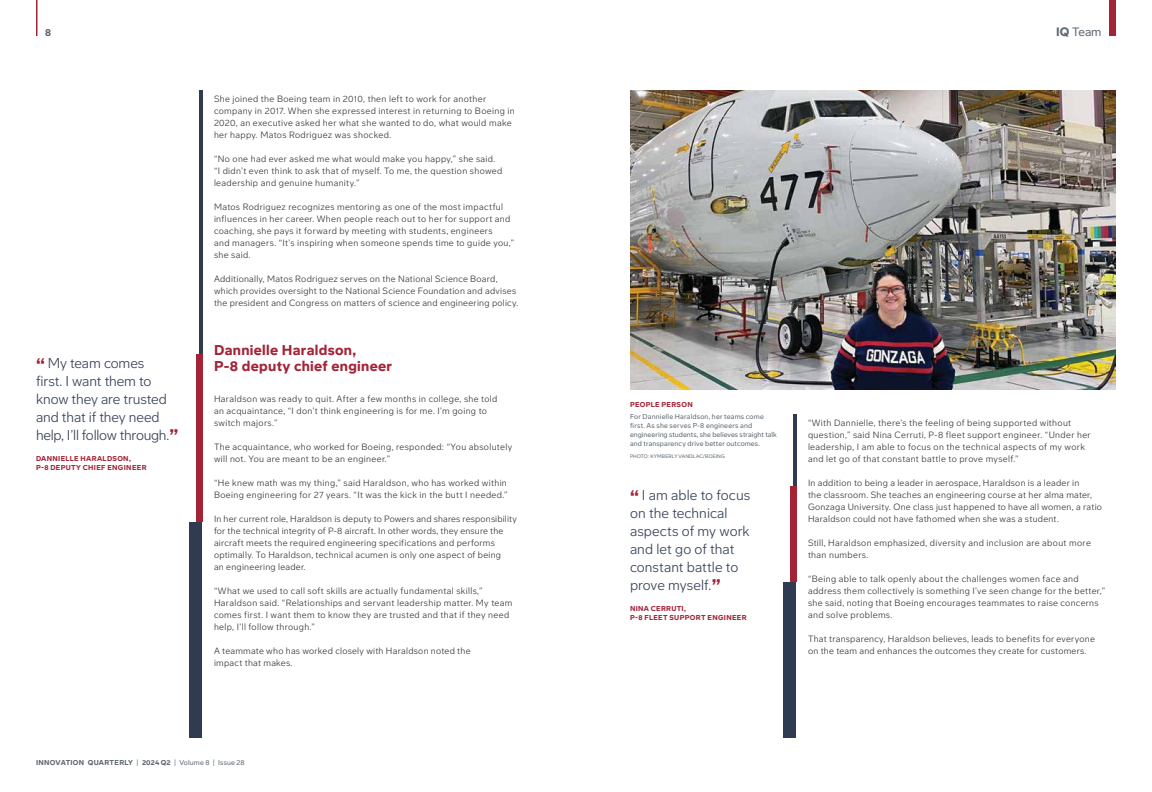
<style>
.page{position:relative;width:1152px;height:792px;background:#fff}
.page>*{position:absolute;margin:0;border:0;box-sizing:border-box;transform-origin:0 0}
.t1{font:300 14px/18px "Boeing Meso";letter-spacing:-.005em;color:#3a465a}
.t2{font:900 14px/16px "Boeing Meso";letter-spacing:.02em;color:#a32337}
.t3{font:12px "Boeing Meso";color:#5c6971}
.t4{font:900 10px "Boeing Meso";color:#5c6971}
.t5{font:300 9px/12px "Boeing Meso";letter-spacing:.035em;color:#393a39}
.t6{font:7px/9px "Boeing Meso";letter-spacing:.02em;color:#5c6971}
.t7{font:900 7px/9px "Boeing Meso";letter-spacing:.045em;color:#a32337}
.t8{font:900 7px "Boeing Meso";letter-spacing:.035em;color:#5c6971}
.t9{font:5px "Boeing Meso";letter-spacing:.02em;color:#5c6971}
.s1{font-weight:900}
.s2{font-weight:900;font-size:18px;color:#a32337}
.s3{font-weight:400}
</style>
<div class="page">
<hr style="left:36px;top:0;width:2px;height:35px;background:#a32337">
<div style="left:1110px;top:0;width:6px;height:36px;background:#a32337"></div>
<img style="left:630px;top:90px;width:486px;height:300px">
<div style="left:190px;top:522px;width:12px;height:216px;background:#2f3b51"></div>
<div style="left:784px;top:582px;width:12px;height:156px;background:#2f3b51"></div>
<div style="left:790px;top:486px;width:6px;height:96px;background:#a32337"></div>
<hr style="left:793px;top:414px;width:3px;height:72px;background:#2f3b51">
<div style="left:196px;top:354px;width:6px;height:168px;background:#a32337"></div>
<hr style="left:199px;top:90px;width:3px;height:264px;background:#2f3b51">
<p class="t4" style="left:45px;top:26px;width:7px">8</p>
<h2 class="t3" style="left:1056px;top:24px;width:47px"><span class="s1">IQ</span> Team</h2>
<h1 class="t1" style="left:36px;top:354px;width:144px"><span class="s2">“</span> My team comes<br>first. I want them to know they are trusted and that if they need help, I’ll follow through.<span class="s2">”</span></h1>
<p class="t7" style="left:36px;top:454px;width:112px">DANNIELLE HARALDSON,<br>P-8 DEPUTY CHIEF ENGINEER</p>
<p class="t5" style="left:214px;top:93px;width:302px">She joined the Boeing team in 2010, then left to work for another company in 2017. When she expressed interest in returning to Boeing in 2020, an executive asked her what she wanted to do, what would make her happy. Matos Rodriguez was shocked.</p>
<p class="t5" style="left:214px;top:153px;width:290px">“No one had ever asked me what would make you happy,” she said. “I didn’t even think to ask that of myself. To me, the question showed leadership and genuine humanity.”</p>
<p class="t5" style="left:214px;top:201px;width:302px">Matos Rodriguez recognizes mentoring as one of the most impactful influences in her career. When people reach out to her for support and coaching, she pays it forward by meeting with students, engineers<br>and managers. “It’s inspiring when someone spends time to guide you,” she said.</p>
<p class="t5" style="left:214px;top:273px;width:306px">Additionally, Matos Rodriguez serves on the National Science Board, which provides oversight to the National Science Foundation and advises the president and Congress on matters of science and engineering policy.</p>
<h1 class="t2" style="left:214px;top:342px;width:180px">Dannielle Haraldson,<br>P-8 deputy chief engineer</h1>
<p class="t5" style="left:214px;top:393px;width:285px">Haraldson was ready to quit. After a few months in college, she told an acquaintance, “I don’t think engineering is for me. I’m going to switch majors.”</p>
<p class="t5" style="left:214px;top:441px;width:300px">The acquaintance, who worked for Boeing, responded: “You absolutely will not. You are meant to be an engineer.”</p>
<p class="t5" style="left:214px;top:477px;width:295px">“He knew math was my thing,” said Haraldson, who has worked within<br>Boeing engineering for 27 years. “It was the kick in the butt I needed.”</p>
<p class="t5" style="left:214px;top:513px;width:304px">In her current role, Haraldson is deputy to Powers and shares responsibility for the technical integrity of P-8 aircraft. In other words, they ensure the aircraft meets the required engineering specifications and performs optimally. To Haraldson, technical acumen is only one aspect of being<br>an engineering leader.</p>
<p class="t5" style="left:214px;top:585px;width:300px">“What we used to call soft skills are actually fundamental skills,” Haraldson said. “Relationships and servant leadership matter. My team comes first. I want them to know they are trusted and that if they need help, I’ll follow through.”</p>
<p class="t5" style="left:214px;top:645px;width:258px">A teammate who has worked closely with Haraldson noted the impact that makes.</p>
<p class="t8" style="left:36px;top:758px;width:210px">INNOVATION QUARTERLY <span class="s3">|</span> 2024 Q2 <span class="s3">| Volume 8 | Issue 28</span></p>
<p class="t7" style="left:630px;top:400px;width:64px">PEOPLE PERSON</p>
<p class="t6" style="left:630px;top:412px;width:148px">For Dannielle Haraldson, her teams come first. As she serves P-8 engineers and engineering students, she believes straight talk and transparency drive better outcomes.</p>
<p class="t9" style="left:630px;top:453px;width:96px">PHOTO: KYMBERLY VANDLAC/BOEING</p>
<h1 class="t1" style="left:630px;top:486px;width:122px"><span class="s2">“</span> I am able to focus on the technical aspects of my work and let go of that constant battle to prove myself.<span class="s2">”</span></h1>
<p class="t7" style="left:630px;top:604px;width:118px">NINA CERRUTI,<br>P-8 FLEET SUPPORT ENGINEER</p>
<p class="t5" style="left:808px;top:417px;width:284px">“With Dannielle, there’s the feeling of being supported without question,” said Nina Cerruti, P-8 fleet support engineer. “Under her leadership, I am able to focus on the technical aspects of my work and let go of that constant battle to prove myself.”</p>
<p class="t5" style="left:808px;top:477px;width:296px">In addition to being a leader in aerospace, Haraldson is a leader in<br>the classroom. She teaches an engineering course at her alma mater, Gonzaga University. One class just happened to have all women, a ratio Haraldson could not have fathomed when she was a student.</p>
<p class="t5" style="left:808px;top:537px;width:284px">Still, Haraldson emphasized, diversity and inclusion are about more than numbers.</p>
<p class="t5" style="left:808px;top:573px;width:299px">“Being able to talk openly about the challenges women face and address them collectively is something I’ve seen change for the better,” she said, noting that Boeing encourages teammates to raise concerns and solve problems.</p>
<p class="t5" style="left:808px;top:633px;width:288px">That transparency, Haraldson believes, leads to benefits for everyone on the team and enhances the outcomes they create for customers.</p>
</div>
